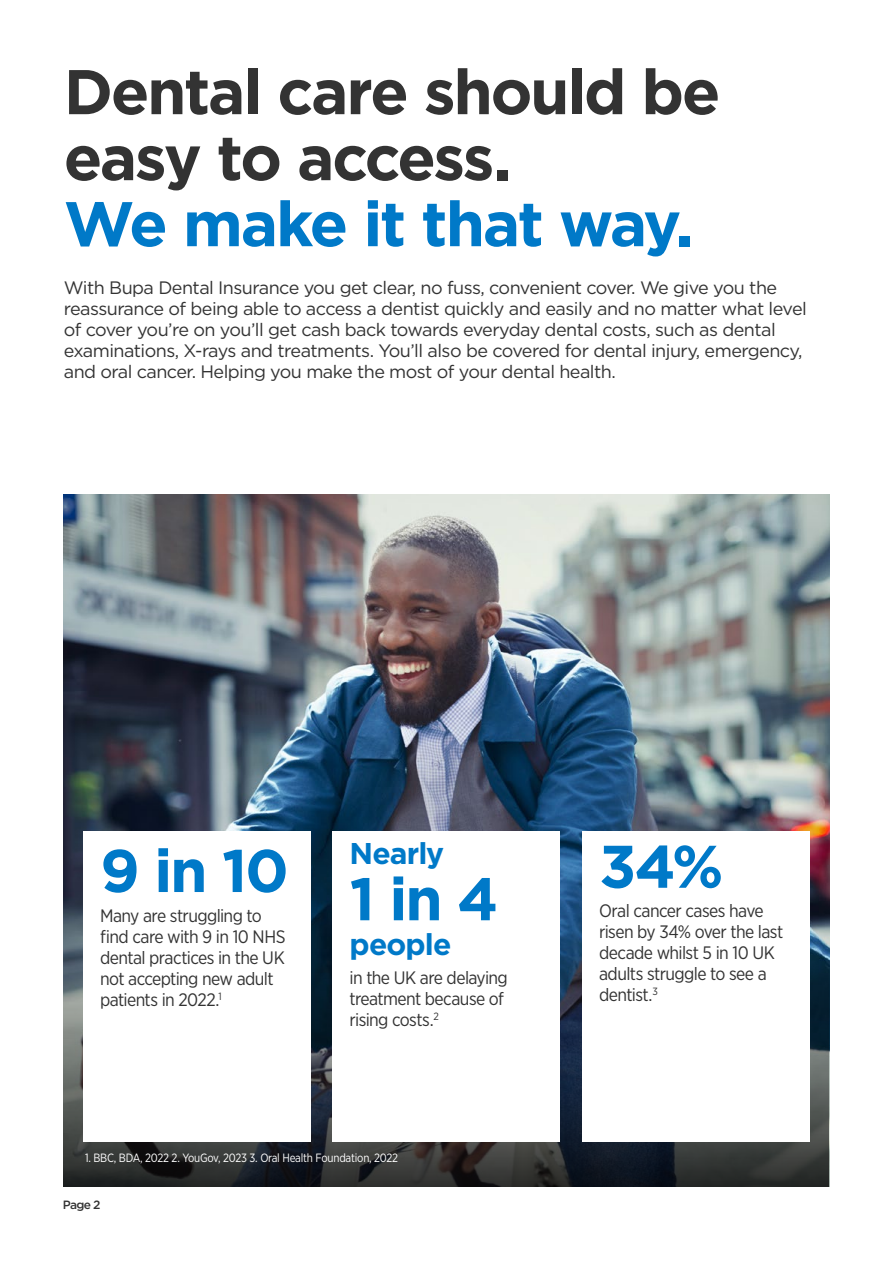
<style>
.page{position:relative;width:893px;height:1263px;background:#fff}
.page>*{position:absolute;margin:0;border:0;box-sizing:border-box;transform-origin:0 0}
.A4_Section_Heading{font:700 63px/66px "Gotham";letter-spacing:-.035em;color:#333}
.A4_Section_Heading-2{font:700 60px "Gotham";color:#0079c8}
.A4_Section_Heading-3{font:700 30px "Gotham";letter-spacing:-.03em;color:#0079c8}
.NEW_SUB{font:18px/21px "Gotham";letter-spacing:-.03em;color:#333}
.A4_Section_Heading-4{font:18px/21px "Gotham Narrow";letter-spacing:-.035em;color:#333}
.NEW_BODY{font:12px "Gotham Narrow";letter-spacing:-.02em;color:#fff;scale:.95 1}
.A4_Section_Heading-5{font:500 12px "Gotham";color:#333}
.s1{color:#0079c8}
</style>
<div class="page">
<img style="left:64px;top:495px;width:765px;height:457px">
<svg style="left:64px;top:952px;width:765px;height:234px;background:#30363b"></svg>
<div style="left:83px;top:831px;width:228px;height:310px;background:#fff"></div>
<div style="left:333px;top:831px;width:227px;height:310px;background:#fff"></div>
<div style="left:582px;top:831px;width:228px;height:310px;background:#fff"></div>
<p class="A4_Section_Heading" style="left:64px;top:58px;width:658px">Dental care should be easy to access.<br><span class="s1">We make it that way.</span></p>
<p class="NEW_SUB" style="left:64px;top:277px;width:745px">With Bupa Dental Insurance you get clear, no fuss, convenient cover. We give you the reassurance of being able to access a dentist quickly and easily and no matter what level of cover you’re on you’ll get cash back towards everyday dental costs, such as dental examinations, X-rays and treatments. You’ll also be covered for dental injury, emergency, and oral cancer. Helping you make the most of your dental health.</p>
<p class="A4_Section_Heading-2" style="left:100px;top:831px;width:190px">9 in 10</p>
<p class="A4_Section_Heading-4" style="left:100px;top:904px;width:187px">Many are struggling to find care with 9 in 10 NHS dental practices in the UK not accepting new adult patients in 2022.<sup>1</sup></p>
<p class="A4_Section_Heading-3" style="left:350px;top:833px;width:96px">Nearly</p>
<p class="A4_Section_Heading-2" style="left:350px;top:859px;width:150px">1 in 4</p>
<p class="A4_Section_Heading-3" style="left:350px;top:924px;width:103px">people</p>
<p class="A4_Section_Heading-4" style="left:350px;top:967px;width:160px">in the UK are delaying treatment because of rising costs.<sup>2</sup></p>
<p class="NEW_BODY" style="left:85px;top:1151px;width:331px">1. BBC, BDA, 2022 2. YouGov, 2023 3. Oral Health Foundation, 2022</p>
<p class="A4_Section_Heading-5" style="left:63px;top:1197px;width:39px">Page 2</p>
<p class="A4_Section_Heading-2" style="left:599px;top:827px;width:126px">34%</p>
<p class="A4_Section_Heading-4" style="left:599px;top:900px;width:186px">Oral cancer cases have risen by 34% over the last decade whilst 5 in 10 UK adults struggle to see a dentist.<sup>3</sup></p>
</div>
